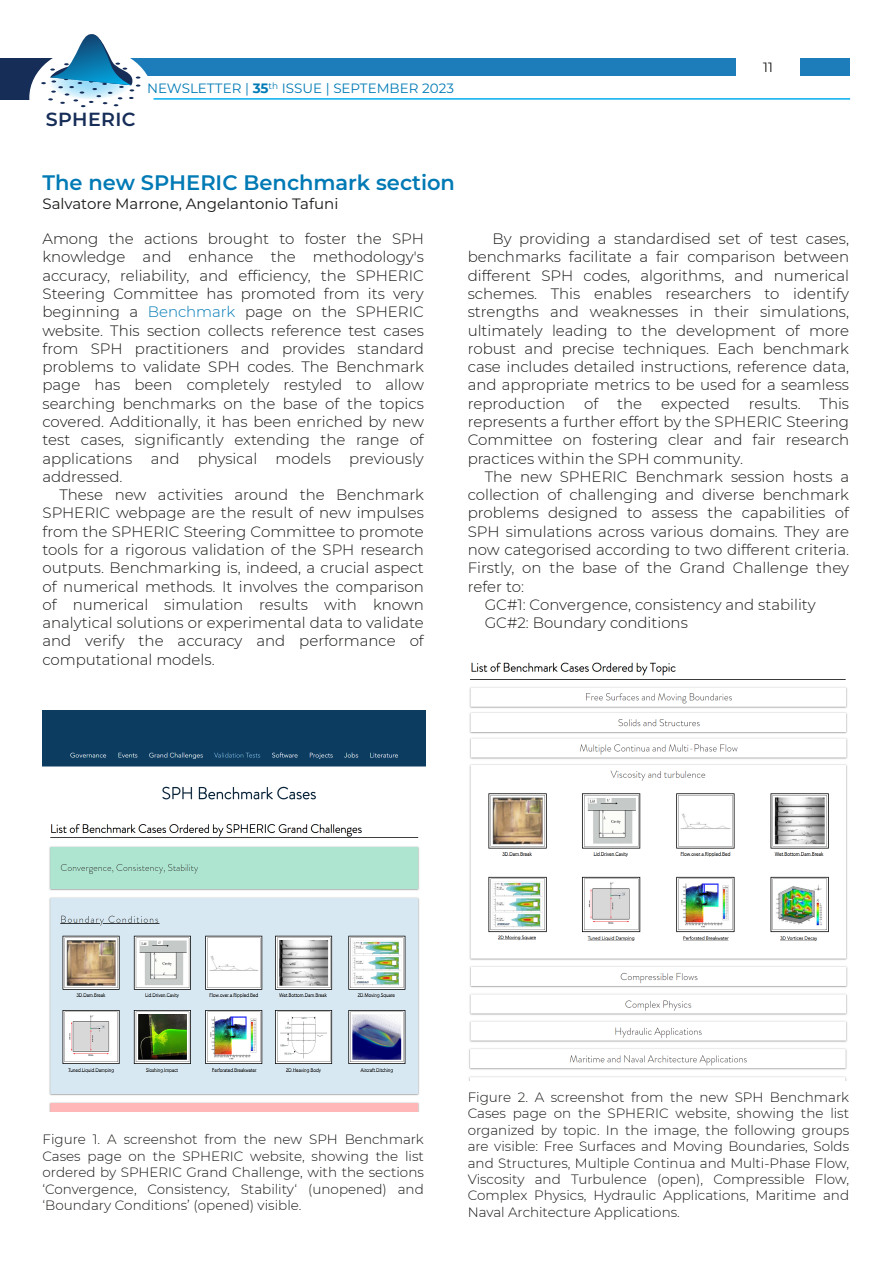
<style>
.page{position:relative;width:893px;height:1263px;background:#fff}
.page>*{position:absolute;margin:0;border:0;box-sizing:border-box;transform-origin:0 0}
.t1{font:600 21px "Montserrat";color:#007ab5}
.t2{font:600 19.05px "Montserrat";letter-spacing:.02em;color:#162d58}
.t3{font:300 15px/18.3px "Montserrat";letter-spacing:-.005em;color:#181715;text-align:justify}
.t4{font:15px "Montserrat";color:#181715}
.t5{font:300 13.5px/16.5px "Montserrat";color:#181715;text-align:justify}
.t6{font:13.5px "Montserrat";color:#007ab5}
.t7{font:13.5px "Montserrat";color:#181715}
.s1{font-weight:700}
.s2{color:#007ab5}
</style>
<div class="page">
<div style="left:0;top:58px;width:59px;height:42px;background:#162d58"></div>
<hr style="left:134px;top:98px;width:716px;height:2px;background:#00aeef">
<div style="left:95px;top:58px;width:640px;height:18px;background:#1d7dbb"></div>
<div style="left:30px;top:48px;width:123px;height:100px;background:#fff;border-radius:50%"></div>
<div style="left:800px;top:58px;width:50px;height:18px;background:#1d7dbb"></div>
<svg style="left:41px;top:34px;width:99px;height:73px"></svg>
<img style="left:43px;top:710px;width:382px;height:402px">
<img style="left:469px;top:662px;width:379px;height:418px">
<p class="t2" style="left:46px;top:105px;width:91px">SPHERIC</p>
<p class="t6" style="left:147px;top:80px;width:308px">NEWSLETTER | <span class="s1">35</span><sup>th</sup> ISSUE | SEPTEMBER 2023</p>
<p class="t7" style="left:763px;top:58px;width:11px">11</p>
<h1 class="t1" style="left:43px;top:170px;width:414px">The new SPHERIC Benchmark section</h1>
<p class="t4" style="left:43px;top:194px;width:297px">Salvatore Marrone, Angelantonio Tafuni</p>
<p class="t3" style="left:43px;top:230px;width:383px">Among the actions brought to foster the SPH knowledge and enhance the methodology's accuracy, reliability, and efficiency, the SPHERIC Steering Committee has promoted from its very beginning a <span class="s2">Benchmark</span> page on the SPHERIC website. This section collects reference test cases from SPH practitioners and provides standard problems to validate SPH codes. The Benchmark page has been completely restyled to allow searching benchmarks on the base of the topics covered. Additionally, it has been enriched by new test cases, significantly extending the range of applications and physical models previously addressed.</p>
<p class="t3" style="left:43px;top:486px;width:383px;text-indent:17px">These new activities around the Benchmark SPHERIC webpage are the result of new impulses from the SPHERIC Steering Committee to promote tools for a rigorous validation of the SPH research outputs. Benchmarking is, indeed, a crucial aspect of numerical methods. It involves the comparison of numerical simulation results with known analytical solutions or experimental data to validate and verify the accuracy and performance of computational models.</p>
<p class="t3" style="left:468px;top:230px;width:383px;text-indent:25px">By providing a standardised set of test cases, benchmarks facilitate a fair comparison between different SPH codes, algorithms, and numerical schemes. This enables researchers to identify strengths and weaknesses in their simulations, ultimately leading to the development of more robust and precise techniques. Each benchmark case includes detailed instructions, reference data, and appropriate metrics to be used for a seamless reproduction</p>
<p class="t3" style="left:584px;top:394px;width:16px">of</p>
<p class="t3" style="left:617px;top:394px;width:27px">the</p>
<p class="t3" style="left:661px;top:394px;width:70px">expected</p>
<p class="t3" style="left:749px;top:394px;width:53px">results.</p>
<p class="t3" style="left:468px;top:394px;width:383px;text-indent:352px">This represents a further effort by the SPHERIC Steering Committee on fostering clear and fair research practices within the SPH community.</p>
<p class="t3" style="left:485px;top:467px;width:366px">The new SPHERIC Benchmark session hosts a</p>
<p class="t3" style="left:468px;top:486px;width:383px">collection of challenging and diverse benchmark</p>
<p class="t3" style="left:468px;top:504px;width:383px">problems designed to assess the capabilities of</p>
<p class="t3" style="left:468px;top:522px;width:383px">SPH simulations across various domains. They are</p>
<p class="t3" style="left:468px;top:540px;width:383px">now categorised according to two different criteria.</p>
<p class="t3" style="left:468px;top:559px;width:383px">Firstly, on the base of the Grand Challenge they</p>
<p class="t3" style="left:468px;top:577px;width:58px">refer to:</p>
<p class="t3" style="left:485px;top:595px;width:332px">GC#1: Convergence, consistency and stability</p>
<p class="t3" style="left:485px;top:614px;width:205px">GC#2: Boundary conditions</p>
<p class="t5" style="left:43px;top:1131px;width:383px">Figure 1. A screenshot from the new SPH Benchmark Cases page on the SPHERIC website, showing the list ordered by SPHERIC Grand Challenge, with the sections ‘Convergence, Consistency, Stability‘ (unopened) and ‘Boundary Conditions’ (opened) visible.</p>
<p class="t5" style="left:468px;top:1088px;width:383px">Figure 2. A screenshot from the new SPH Benchmark Cases page on the SPHERIC website, showing the list organized by topic. In the image, the following groups are visible: Free Surfaces and Moving Boundaries, Solds and Structures, Multiple Continua and Multi-Phase Flow, Viscosity and Turbulence (open), Compressible Flow, Complex Physics, Hydraulic Applications, Maritime and Naval Architecture Applications.</p>
</div>
